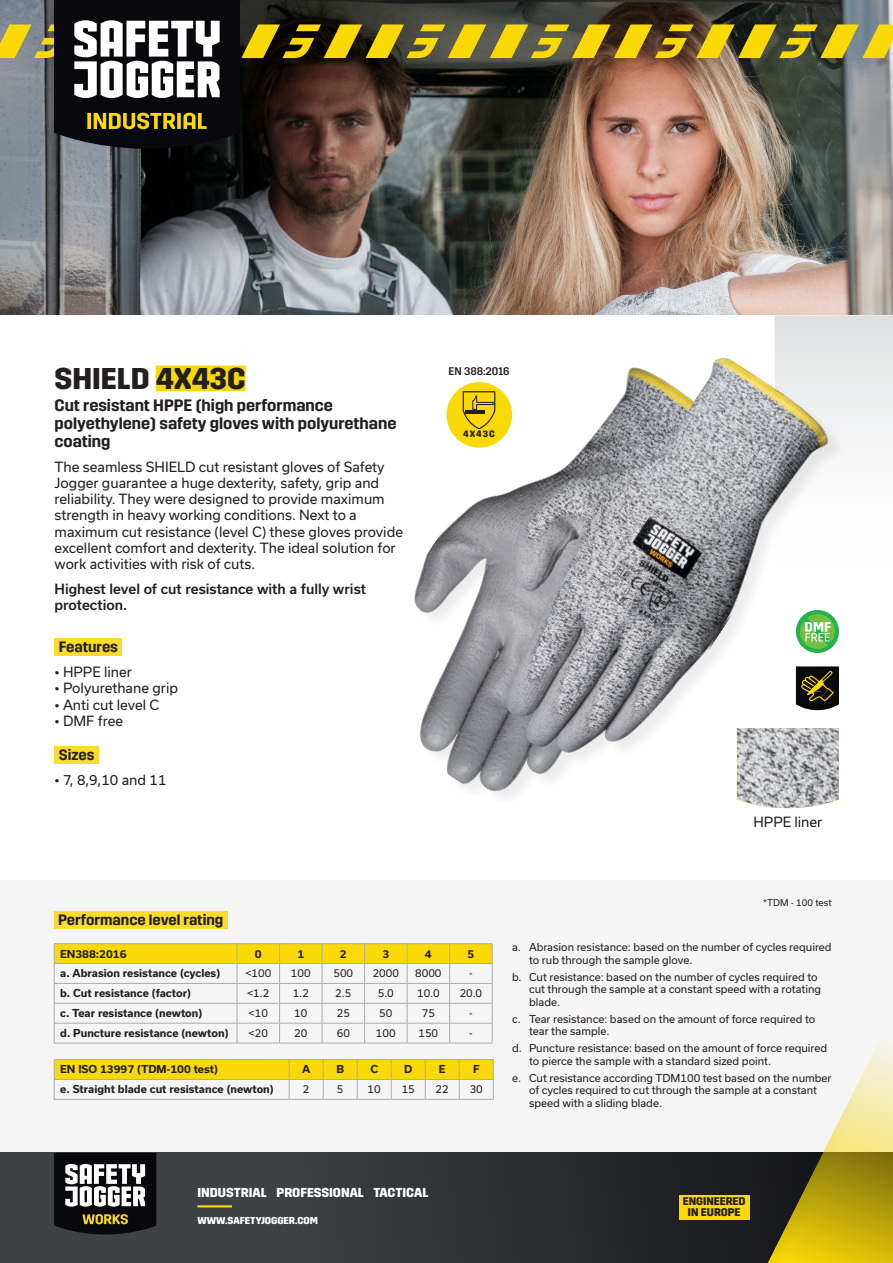
<style>
.page{position:relative;width:893px;height:1263px;background:#fff}
.page>*{position:absolute;margin:0;border:0;box-sizing:border-box;transform-origin:0 0}
.article_name{font:700 30px "Trim";color:#231f20}
.t1{font:600 16.5px/18px "Trim";color:#231f20}
.details_title{font:600 15px "Trim";color:#231f20}
.text{font:13.5px/16.2px "Usual";color:#231f20}
.text-2{font:500 13.5px/16.2px "Usual";color:#231f20}
.t2{font:700 12.9px "Trim";color:#fff}
.t3{font:11.55px "Myriad Pro";color:#231f20}
.t4{font:700 11.1px/10.9px "Trim";color:#231f20;text-align:center}
.t5{font:500 11.1px "Trim";color:#231f20}
.t6{font:10.5px/12.6px "Usual";color:#231f20}
.t7{font:700 10.5px "Usual";color:#231f20}
.t8{font:700 10.05px "Trim";color:#fff}
.t9{font:700 9.15px "Trim";letter-spacing:.11em;color:#231f20}
.t10{font:9px "Usual";color:#231f20}
</style>
<div class="page">
<svg style="left:849px;top:315px;width:44px;height:128px;fill:#eaebec"></svg>
<img style="left:414px;top:315px;width:435px;height:485px">
<img style="left:737px;top:728px;width:102px;height:78px">
<img style="left:0;top:149px;width:893px;height:166px">
<div style="left:0;top:880px;width:893px;height:272px;background:#f5f5f5"></div>
<svg style="left:0;top:1152px;width:761px;height:111px;background:#323436"></svg>
<div style="left:761px;top:767px;width:132px;height:496px;background:#231f20;opacity:.05"></div>
<div style="left:679px;top:1195px;width:70px;height:24px;background:#fad906"></div>
<hr style="left:197px;top:1205px;width:35px;height:2px;background:#fad906">
<svg style="left:54px;top:1153px;width:102px;height:81px"></svg>
<hr style="left:54px;top:943px;width:183px;height:1px;background:#aaacae">
<hr style="left:237px;top:943px;width:43px;height:1px;background:#aaacae">
<hr style="left:280px;top:943px;width:42px;height:1px;background:#aaacae">
<hr style="left:322px;top:943px;width:43px;height:1px;background:#aaacae">
<hr style="left:365px;top:943px;width:42px;height:1px;background:#aaacae">
<hr style="left:407px;top:943px;width:43px;height:1px;background:#aaacae">
<hr style="left:450px;top:943px;width:42px;height:1px;background:#aaacae">
<svg style="left:54px;top:944px;width:439px;height:99px"></svg>
<hr style="left:54px;top:983px;width:183px;height:1px;background:#aaacae">
<hr style="left:237px;top:983px;width:43px;height:1px;background:#aaacae">
<hr style="left:280px;top:983px;width:42px;height:1px;background:#aaacae">
<hr style="left:322px;top:983px;width:43px;height:1px;background:#aaacae">
<hr style="left:365px;top:983px;width:42px;height:1px;background:#aaacae">
<hr style="left:407px;top:983px;width:43px;height:1px;background:#aaacae">
<hr style="left:450px;top:983px;width:42px;height:1px;background:#aaacae">
<hr style="left:54px;top:1003px;width:183px;height:1px;background:#aaacae">
<hr style="left:237px;top:1003px;width:43px;height:1px;background:#aaacae">
<hr style="left:280px;top:1003px;width:42px;height:1px;background:#aaacae">
<hr style="left:322px;top:1003px;width:43px;height:1px;background:#aaacae">
<hr style="left:365px;top:1003px;width:42px;height:1px;background:#aaacae">
<hr style="left:407px;top:1003px;width:43px;height:1px;background:#aaacae">
<hr style="left:450px;top:1003px;width:42px;height:1px;background:#aaacae">
<hr style="left:54px;top:1023px;width:183px;height:1px;background:#aaacae">
<hr style="left:237px;top:1023px;width:43px;height:1px;background:#aaacae">
<hr style="left:280px;top:1023px;width:42px;height:1px;background:#aaacae">
<hr style="left:322px;top:1023px;width:43px;height:1px;background:#aaacae">
<hr style="left:365px;top:1023px;width:42px;height:1px;background:#aaacae">
<hr style="left:407px;top:1023px;width:43px;height:1px;background:#aaacae">
<hr style="left:450px;top:1023px;width:42px;height:1px;background:#aaacae">
<hr style="left:54px;top:1043px;width:183px;height:1px;background:#aaacae">
<hr style="left:237px;top:1043px;width:43px;height:1px;background:#aaacae">
<hr style="left:280px;top:1043px;width:42px;height:1px;background:#aaacae">
<hr style="left:322px;top:1043px;width:43px;height:1px;background:#aaacae">
<hr style="left:365px;top:1043px;width:42px;height:1px;background:#aaacae">
<hr style="left:407px;top:1043px;width:43px;height:1px;background:#aaacae">
<hr style="left:450px;top:1043px;width:42px;height:1px;background:#aaacae">
<svg style="left:54px;top:1059px;width:440px;height:40px"></svg>
<hr style="left:54px;top:1099px;width:235px;height:1px;background:#aaacae">
<hr style="left:289px;top:1099px;width:34px;height:1px;background:#aaacae">
<hr style="left:323px;top:1099px;width:34px;height:1px;background:#aaacae">
<hr style="left:357px;top:1099px;width:34px;height:1px;background:#aaacae">
<hr style="left:391px;top:1099px;width:34px;height:1px;background:#aaacae">
<hr style="left:425px;top:1099px;width:34px;height:1px;background:#aaacae">
<hr style="left:459px;top:1099px;width:34px;height:1px;background:#aaacae">
<div style="left:54px;top:911px;width:174px;height:17px;background:#fadc2d"></div>
<img style="left:0;top:0;width:893px;height:149px">
<div style="left:156px;top:365px;width:90px;height:26px;background:#fad906"></div>
<div style="left:55px;top:638px;width:67px;height:18px;background:#fadc2d"></div>
<div style="left:55px;top:746px;width:44px;height:18px;background:#fadc2d"></div>
<div style="left:446px;top:382px;width:66px;height:66px;background:#fad906;border-radius:50%"></div>
<svg style="left:462px;top:391px;width:34px;height:39px"></svg>
<hr style="left:466px;top:410px;width:19px;height:3px;background:#231f20">
<div style="left:796px;top:610px;width:43px;height:43px;background:#23b24b;border-radius:50%"></div>
<svg style="left:800px;top:614px;width:35px;height:35px"></svg>
<svg style="left:801px;top:616px;width:32px;height:31px"></svg>
<svg style="left:796px;top:666px;width:43px;height:44px;background:#343017"></svg>
<p class="article_name" style="left:55px;top:361px;width:193px">SHIELD 4X43C</p>
<p class="t1" style="left:55px;top:397px;width:343px">Cut resistant HPPE (high performance polyethylene) safety gloves with polyurethane coating</p>
<p class="text" style="left:55px;top:459px;width:350px">The seamless SHIELD cut resistant gloves of Safety Jogger guarantee a huge dexterity, safety, grip and reliability. They were designed to provide maximum strength in heavy working conditions. Next to a maximum cut resistance (level C) these gloves provide excellent comfort and dexterity. The ideal solution for work activities with risk of cuts.</p>
<p class="text-2" style="left:55px;top:580px;width:313px">Highest level of cut resistance with a fully wrist protection.</p>
<p class="details_title" style="left:59px;top:638px;width:61px">Features</p>
<p class="text" style="left:55px;top:664px;width:79px">• HPPE liner</p>
<p class="text" style="left:55px;top:680px;width:125px">• Polyurethane grip</p>
<p class="text" style="left:55px;top:697px;width:106px">• Anti cut level C</p>
<p class="text" style="left:55px;top:713px;width:70px">• DMF free</p>
<p class="details_title" style="left:59px;top:746px;width:37px">Sizes</p>
<p class="text" style="left:55px;top:772px;width:113px">• 7, 8,9,10 and 11</p>
<p class="t5" style="left:448px;top:364px;width:62px">EN 388:2016</p>
<p class="t9" style="left:463px;top:428px;width:33px">4X43C</p>
<p class="t3" style="left:463px;top:428px;width:33px">a b c d</p>
<h3 class="details_title" style="left:58px;top:911px;width:167px">Performance level rating</h3>
<p class="text" style="left:753px;top:814px;width:70px">HPPE liner</p>
<p class="t10" style="left:763px;top:897px;width:70px">*TDM - 100 test</p>
<p class="t7" style="left:60px;top:947px;width:68px">EN388:2016</p>
<p class="t7" style="left:255px;top:947px;width:8px">0</p>
<p class="t7" style="left:297px;top:947px;width:8px">1</p>
<p class="t7" style="left:340px;top:947px;width:8px">2</p>
<p class="t7" style="left:382px;top:947px;width:8px">3</p>
<p class="t7" style="left:425px;top:947px;width:8px">4</p>
<p class="t7" style="left:467px;top:947px;width:8px">5</p>
<p class="t7" style="left:60px;top:967px;width:162px">a. Abrasion resistance (cycles)</p>
<p class="t6" style="left:245px;top:967px;width:27px">&lt;100</p>
<p class="t6" style="left:291px;top:967px;width:21px">100</p>
<p class="t6" style="left:333px;top:967px;width:21px">500</p>
<p class="t6" style="left:373px;top:967px;width:28px">2000</p>
<p class="t6" style="left:415px;top:967px;width:28px">8000</p>
<p class="t6" style="left:469px;top:967px;width:5px">-</p>
<p class="t7" style="left:60px;top:987px;width:132px">b. Cut resistance (factor)</p>
<p class="t6" style="left:247px;top:987px;width:24px">&lt;1.2</p>
<p class="t6" style="left:293px;top:987px;width:18px">1.2</p>
<p class="t6" style="left:335px;top:987px;width:18px">2.5</p>
<p class="t6" style="left:378px;top:987px;width:17px">5.0</p>
<p class="t6" style="left:417px;top:987px;width:24px">10.0</p>
<p class="t6" style="left:460px;top:987px;width:24px">20.0</p>
<p class="t7" style="left:60px;top:1007px;width:144px">c. Tear resistance (newton)</p>
<p class="t6" style="left:249px;top:1007px;width:21px">&lt;10</p>
<p class="t6" style="left:294px;top:1007px;width:15px">10</p>
<p class="t6" style="left:337px;top:1007px;width:15px">25</p>
<p class="t6" style="left:379px;top:1007px;width:15px">50</p>
<p class="t6" style="left:422px;top:1007px;width:15px">75</p>
<p class="t6" style="left:469px;top:1007px;width:5px">-</p>
<p class="t7" style="left:60px;top:1027px;width:170px">d. Puncture resistance (newton)</p>
<p class="t6" style="left:249px;top:1027px;width:21px">&lt;20</p>
<p class="t6" style="left:294px;top:1027px;width:15px">20</p>
<p class="t6" style="left:337px;top:1027px;width:15px">60</p>
<p class="t6" style="left:376px;top:1027px;width:21px">100</p>
<p class="t6" style="left:419px;top:1027px;width:21px">150</p>
<p class="t6" style="left:469px;top:1027px;width:5px">-</p>
<p class="t7" style="left:60px;top:1063px;width:159px">EN ISO 13997 (TDM-100 test)</p>
<p class="t7" style="left:302px;top:1063px;width:10px">A</p>
<p class="t7" style="left:336px;top:1063px;width:9px">B</p>
<p class="t7" style="left:370px;top:1063px;width:9px">C</p>
<p class="t7" style="left:404px;top:1063px;width:10px">D</p>
<p class="t7" style="left:439px;top:1063px;width:8px">E</p>
<p class="t7" style="left:473px;top:1063px;width:8px">F</p>
<p class="t7" style="left:60px;top:1083px;width:215px">e. Straight blade cut resistance (newton)</p>
<p class="t6" style="left:303px;top:1083px;width:8px">2</p>
<p class="t6" style="left:337px;top:1083px;width:8px">5</p>
<p class="t6" style="left:368px;top:1083px;width:15px">10</p>
<p class="t6" style="left:402px;top:1083px;width:15px">15</p>
<p class="t6" style="left:436px;top:1083px;width:15px">22</p>
<p class="t6" style="left:470px;top:1083px;width:15px">30</p>
<p class="t6" style="left:529px;top:941px;width:304px;text-indent:-17px">a. Abrasion resistance: based on the number of cycles required to rub through the sample glove.</p>
<p class="t6" style="left:529px;top:970px;width:294px;text-indent:-17px">b. Cut resistance: based on the number of cycles required to cut through the sample at a constant speed with a rotating blade.</p>
<p class="t6" style="left:529px;top:1013px;width:288px;text-indent:-17px">c. Tear resistance: based on the amount of force required to tear the sample.</p>
<p class="t6" style="left:529px;top:1042px;width:300px;text-indent:-17px">d. Puncture resistance: based on the amount of force required to pierce the sample with a standard sized point.</p>
<p class="t6" style="left:529px;top:1071px;width:304px;text-indent:-17px">e. Cut resistance according TDM100 test based on the number of cycles required to cut through the sample at a constant speed with a sliding blade.</p>
<p class="t2" style="left:197px;top:1185px;width:232px">INDUSTRIAL PROFESSIONAL TACTICAL</p>
<p class="t8" style="left:197px;top:1214px;width:122px">WWW.SAFETYJOGGER.COM</p>
<p class="t4" style="left:683px;top:1196px;width:64px">ENGINEERED<br>IN EUROPE</p>
</div>
